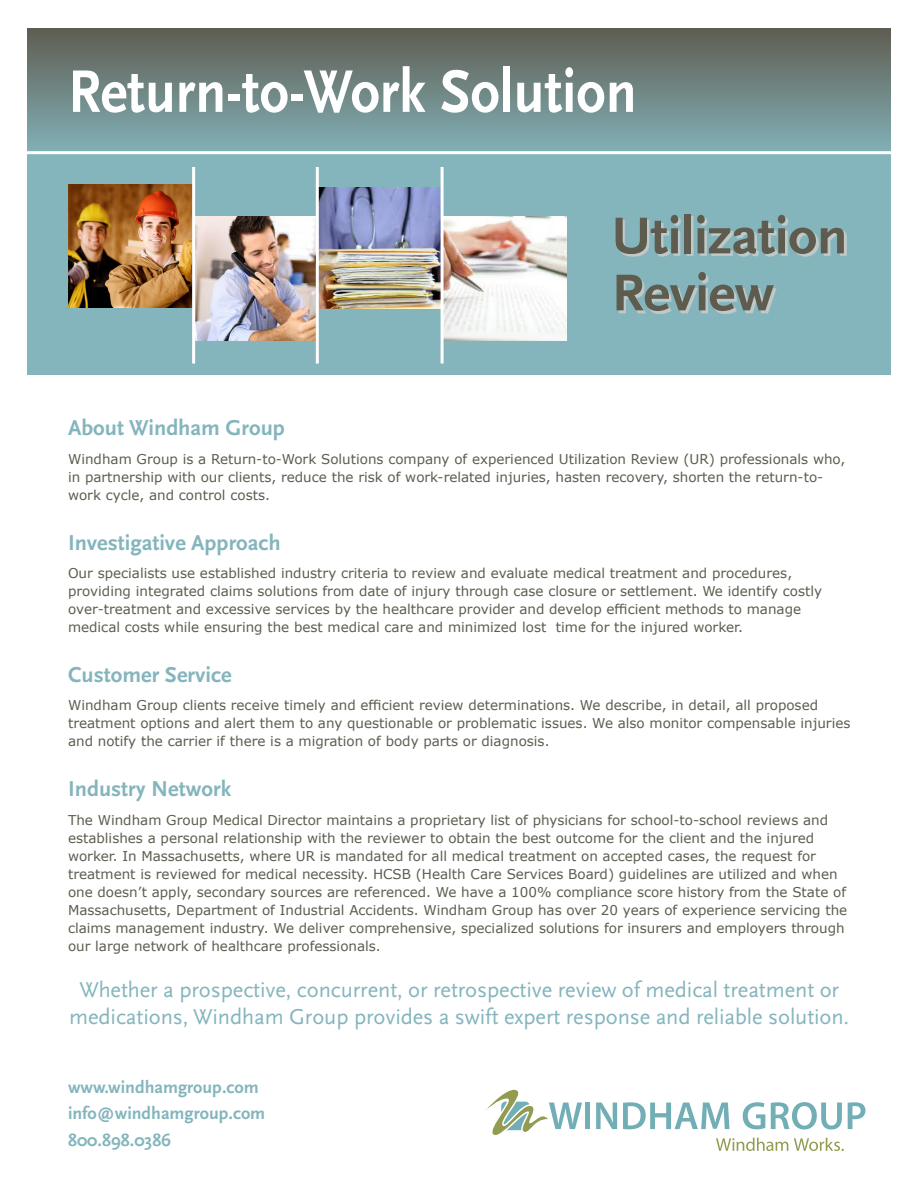
<style>
.page{position:relative;width:918px;height:1188px;background:#fff}
.page>*{position:absolute;margin:0;border:0;box-sizing:border-box;transform-origin:0 0}
.RTW{font:700 62.7px "Scala Sans OT";color:#fff;scale:.91 1}
.Solution{font:700 54px "Scala Sans OT";letter-spacing:-.01em;color:#5e5c4f;scale:1.05 1}
.WG_blurb{font:22.5px/27px "Scala Sans OT";letter-spacing:-.005em;color:#84b5bd;text-align:center}
.Heading_1{font:700 22.5px "Scala Sans OT";color:#84b5bd}
.Contact{font:700 18px "Scala Sans OT";color:#84b5bd}
.Main_text{font:13.5px/18px "Verdana";color:#5e5c4f}
</style>
<div class="page">
<div style="left:27px;top:28px;width:864px;height:131px;background:linear-gradient(to bottom,#5e5d50,#84b4bc)"></div>
<div style="left:27px;top:152px;width:864px;height:223px;background:#84b5bd"></div>
<img style="left:195px;top:217px;width:121px;height:124px">
<img style="left:444px;top:217px;width:123px;height:124px">
<img style="left:319px;top:187px;width:122px;height:121px">
<hr style="left:586px;top:1103px;width:4px;height:26px;background:#72aeb6">
<svg style="left:596px;top:1103px;width:21px;height:26px"></svg>
<svg style="left:623px;top:1102px;width:106px;height:27px"></svg>
<svg style="left:743px;top:1102px;width:22px;height:27px"></svg>
<svg style="left:771px;top:1102px;width:71px;height:28px"></svg>
<svg style="left:848px;top:1102px;width:17px;height:27px"></svg>
<svg style="left:485px;top:1089px;width:97px;height:46px"></svg>
<svg style="left:716px;top:1138px;width:72px;height:13px"></svg>
<svg style="left:794px;top:1138px;width:50px;height:13px"></svg>
<img style="left:68px;top:184px;width:124px;height:124px">
<div style="left:618px;top:217px;width:229px;height:97px;background:#cfceca;opacity:.81"></div>
<hr style="left:0;top:151px;width:918px;height:3px;background:#fff">
<hr style="left:316px;top:167px;width:3px;height:197px;background:#fff">
<hr style="left:192px;top:167px;width:3px;height:197px;background:#fff">
<hr style="left:441px;top:167px;width:3px;height:197px;background:#fff">
<p class="RTW" style="left:68px;top:56px;width:627px">Return-to-Work Solution</p>
<p class="Solution" style="left:611px;top:206px;width:226px">Utilization</p>
<p class="Solution" style="left:611px;top:263px;width:157px">Review</p>
<p class="Heading_1" style="left:68px;top:415px;width:219px">About Windham Group</p>
<p class="Main_text" style="left:68px;top:450px;width:779px">Windham Group is a Return-to-Work Solutions company of experienced Utilization Review (UR) professionals who, in partnership with our clients, reduce the risk of work-related injuries, hasten recovery, shorten the return-to&shy;work cycle, and control costs.</p>
<p class="Heading_1" style="left:68px;top:530px;width:214px">Investigative Approach</p>
<p class="Main_text" style="left:68px;top:564px;width:756px">Our specialists use established industry criteria to review and evaluate medical treatment and procedures, providing integrated claims solutions from date of injury through case closure or settlement. We identify costly over-treatment and excessive services by the healthcare provider and develop efficient methods to manage medical costs while ensuring the best medical care and minimized lost time for the injured worker.</p>
<p class="Heading_1" style="left:68px;top:662px;width:165px">Customer Service</p>
<p class="Main_text" style="left:68px;top:696px;width:784px">Windham Group clients receive timely and efficient review determinations. We describe, in detail, all proposed treatment options and alert them to any questionable or problematic issues. We also monitor compensable injuries and notify the carrier if there is a migration of body parts or diagnosis.</p>
<p class="Heading_1" style="left:68px;top:776px;width:165px">Industry Network</p>
<p class="Main_text" style="left:68px;top:811px;width:781px">The Windham Group Medical Director maintains a proprietary list of physicians for school-to-school reviews and establishes a personal relationship with the reviewer to obtain the best outcome for the client and the injured worker. In Massachusetts, where UR is mandated for all medical treatment on accepted cases, the request for treatment is reviewed for medical necessity. HCSB (Health Care Services Board) guidelines are utilized and when one doesn’t apply, secondary sources are referenced. We have a 100% compliance score history from the State of Massachusetts, Department of Industrial Accidents. Windham Group has over 20 years of experience servicing the claims management industry. We deliver comprehensive, specialized solutions for insurers and employers through our large network of healthcare professionals.</p>
<p class="WG_blurb" style="left:69px;top:976px;width:782px">Whether a prospective, concurrent, or retrospective review of medical treatment or medications, Windham Group provides a swift expert response and reliable solution.</p>
<p class="Contact" style="left:68px;top:1077px;width:192px">www.windhamgroup.com</p>
<p class="Contact" style="left:68px;top:1103px;width:199px">info@windhamgroup.com</p>
<p class="Contact" style="left:68px;top:1130px;width:105px">800.898.0386</p>
</div>
